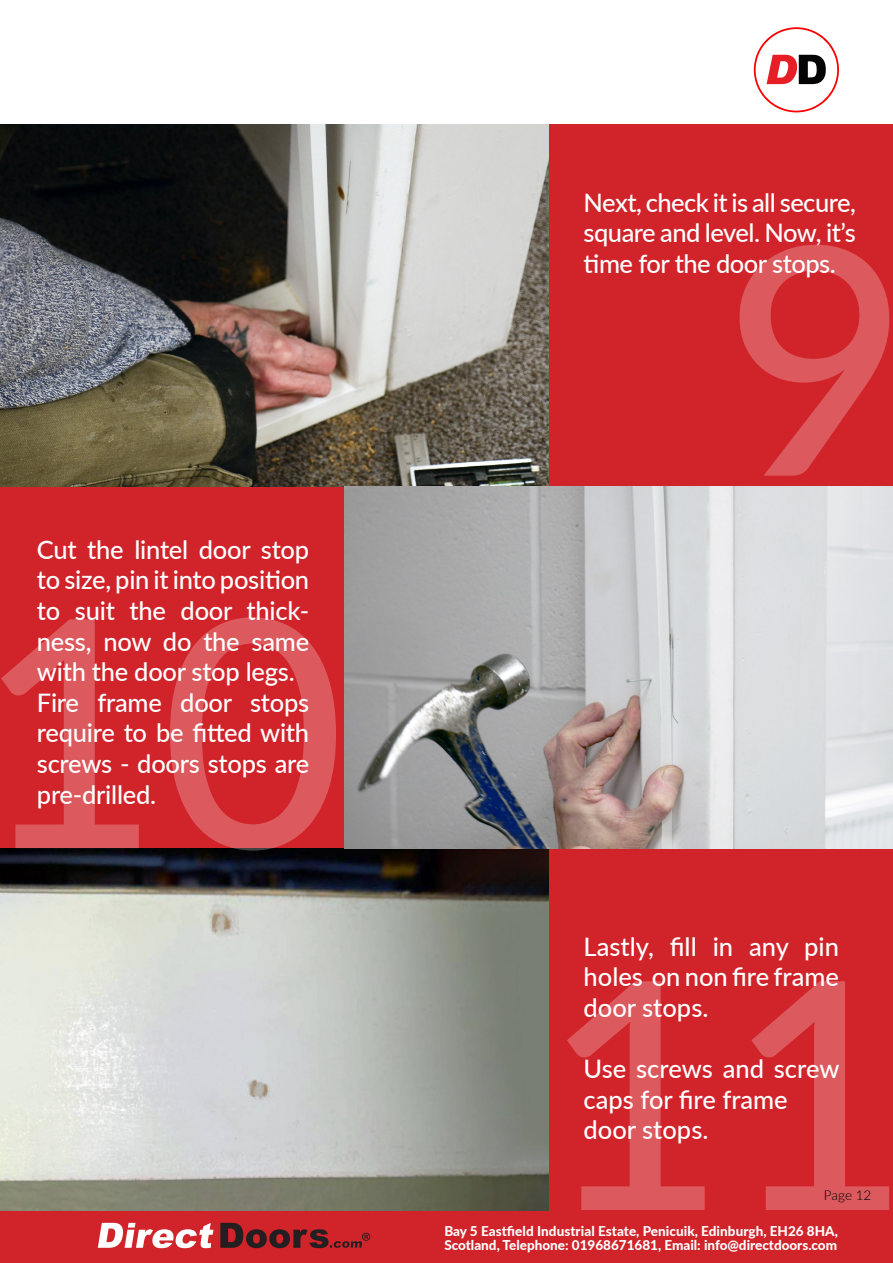
<style>
.page{position:relative;width:893px;height:1263px;background:#fff}
.page>*{position:absolute;margin:0;border:0;box-sizing:border-box;transform-origin:0 0}
.t1{font:500 318px "Lato";color:#fff}
.Paragraph_Style_2{font:500 25.5px/30.6px "Lato";letter-spacing:-.01em;color:#fff;text-align:justify}
.t2{font:800 13.5px/13.5px "Lato";color:#fff}
.t3{font:300 13.5px "Lato";color:#000}
</style>
<div class="page">
<div style="left:0;top:1210px;width:893px;height:53px;background:#d1232a"></div>
<svg style="left:754px;top:27px;width:85px;height:85px"></svg>
<svg style="left:98px;top:1223px;width:115px;height:25px"></svg>
<svg style="left:220px;top:1223px;width:150px;height:25px"></svg>
<div style="left:549px;top:124px;width:344px;height:362px;background:#d1232a"></div>
<div style="left:549px;top:848px;width:344px;height:362px;background:#d1232a"></div>
<div style="left:0;top:486px;width:344px;height:362px;background:#d1232a"></div>
<img style="left:0;top:124px;width:549px;height:362px">
<img style="left:0;top:848px;width:549px;height:362px">
<img style="left:344px;top:486px;width:549px;height:362px">
<p class="Paragraph_Style_2" style="left:37px;top:533px;width:274px">Cut the lintel door stop to size, pin it into position to suit the door thick&shy;ness, now do the same with the door stop legs.</p>
<p class="Paragraph_Style_2" style="left:37px;top:686px;width:274px">Fire frame door stops require to be fitted with screws - doors stops are pre-drilled.</p>
<h1 class="t1" style="left:-24px;top:503px;width:370px">10</h1>
<p class="Paragraph_Style_2" style="left:584px;top:186px;width:274px">Next, check it is all secure, square and level. Now, it’s time for the door stops.</p>
<h1 class="t1" style="left:724px;top:131px;width:186px">9</h1>
<p class="Paragraph_Style_2" style="left:584px;top:930px;width:257px">Lastly, fill in any pin holes on non fire frame door stops.</p>
<p class="Paragraph_Style_2" style="left:584px;top:1052px;width:257px">Use screws and screw caps for fire frame</p>
<p class="Paragraph_Style_2" style="left:584px;top:1114px;width:126px">door stops.</p>
<h1 class="t1" style="left:542px;top:865px;width:370px">11</h1>
<p class="t3" style="left:824px;top:1185px;width:49px">Page 12</p>
<p class="t2" style="left:444px;top:1224px;width:395px">Bay 5 Eastfield Industrial Estate, Penicuik, Edinburgh, EH26 8HA,<br>Scotland, Telephone: 01968671681, Email: info@directdoors.com</p>
</div>
